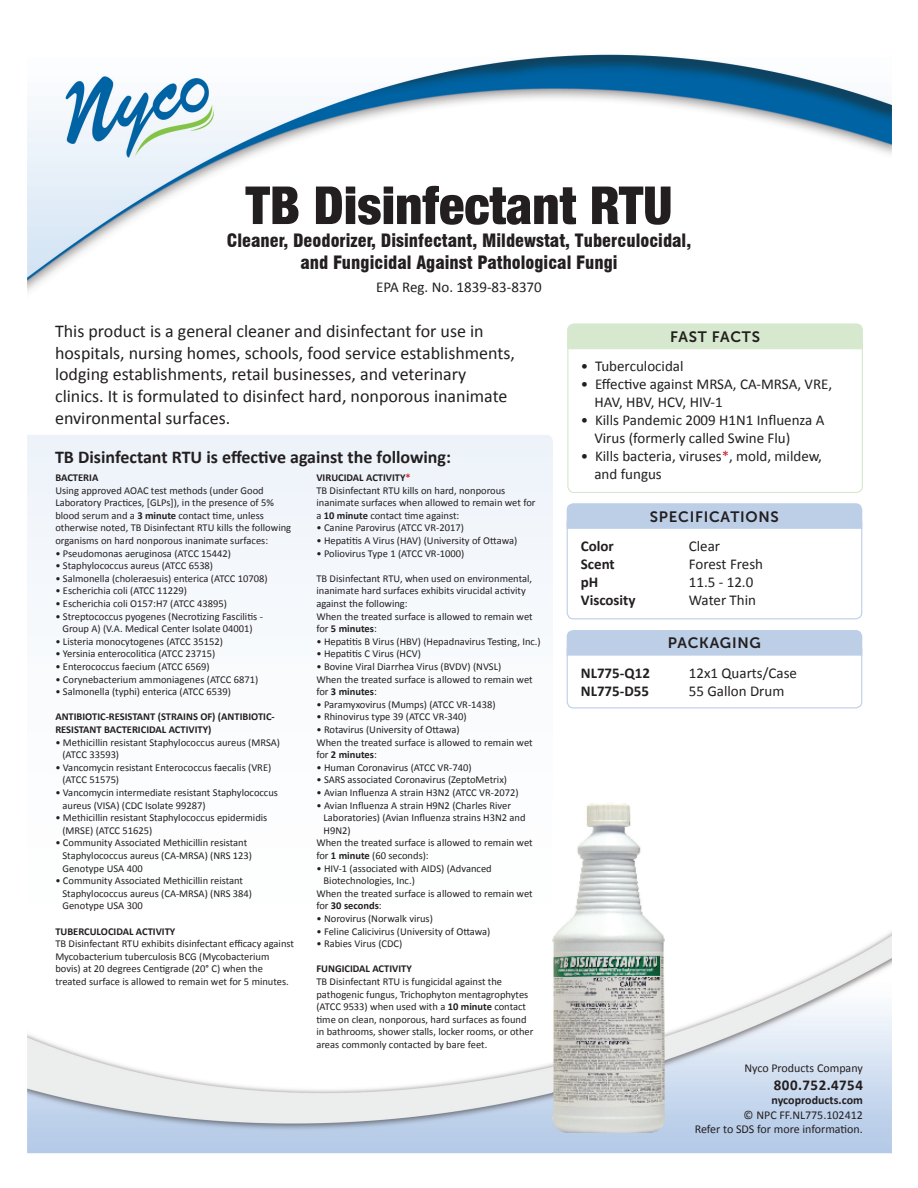
<style>
.page{position:relative;width:918px;height:1188px;background:#fff}
.page>*{position:absolute;margin:0;border:0;box-sizing:border-box;transform-origin:0 0}
.t1{font:900 condensed 52.5px "Helvetica Neue LT Com";color:#231f20}
.t2{font:18px/21.6px "Calibri";color:#231f20}
.t3{font:900 condensed 18px/21.6px "Swiss 721 BT";color:#231f20;text-align:center}
.t4{font:700 18px "Calibri";color:#231f20}
.t5{font:15px/18px "Calibri";color:#231f20}
.t6{font:700 15px "Calibri";color:#231f20}
.t7{font:15px "Museo Sans 700";letter-spacing:.05em;color:#231f20}
.t8{font:700 15px "Calibri";letter-spacing:.03em;color:#231f20}
.t9{font:12px/14.4px "Calibri";color:#231f20;text-align:right}
.t10{font:700 12px "Calibri";color:#231f20}
.t11{font:10.5px/12.6px "Calibri";color:#231f20}
.t12{font:700 10.5px/12.6px "Calibri";color:#231f20}
.s1{font-weight:700}
.s2{font-weight:700;color:#d1232a}
.s3{font-weight:400}
.s4{color:#d1232a}
</style>
<div class="page">
<img style="left:27px;top:54px;width:865px;height:1099px">
<svg style="left:27px;top:435px;width:526px;height:582px"></svg>
<img style="left:553px;top:803px;width:112px;height:330px">
<div style="left:567px;top:324px;width:296px;height:169px;border:1px solid #d6e8cd;border-radius:6px"></div>
<div style="left:567px;top:516px;width:295px;height:103px;border:1px solid #bccfe7;border-radius:6px"></div>
<div style="left:567px;top:643px;width:295px;height:65px;border:1px solid #bccfe7;border-radius:6px"></div>
<div style="left:567px;top:630px;width:295px;height:26px;background:#bccfe7"></div>
<svg style="left:567px;top:503px;width:295px;height:26px;background:#bdcfe7"></svg>
<div style="left:567px;top:324px;width:296px;height:25px;background:#d6e8cd"></div>
<h1 class="t1" style="left:246px;top:174px;width:428px">TB Disinfectant RTU</h1>
<h2 class="t3" style="left:227px;top:230px;width:466px">Cleaner, Deodorizer, Disinfectant, Mildewstat, Tuberculocidal, and Fungicidal Against Pathological Fungi</h2>
<h3 class="t5" style="left:376px;top:278px;width:167px">EPA Reg. No. 1839-83-8370</h3>
<p class="t2" style="left:55px;top:320px;width:462px">This product is a general cleaner and disinfectant for use in hospitals, nursing homes, schools, food service establishments, lodging establishments, retail businesses, and veterinary clinics. It is formulated to disinfect hard, nonporous inanimate environmental surfaces.</p>
<h2 class="t4" style="left:55px;top:446px;width:398px">TB Disinfectant RTU is effective against the following:</h2>
<p class="t12" style="left:55px;top:471px;width:45px">BACTERIA</p>
<p class="t11" style="left:55px;top:484px;width:237px">Using approved AOAC test methods (under Good Laboratory Practices, [GLPs]), in the presence of 5% blood serum and a <span class="s1">3 minute</span> contact time, unless otherwise noted, TB Disinfectant RTU kills the following organisms on hard nonporous inanimate surfaces:</p>
<p class="t11" style="left:55px;top:547px;width:177px">• Pseudomonas aeruginosa (ATCC 15442)</p>
<p class="t11" style="left:55px;top:559px;width:159px">• Staphylococcus aureus (ATCC 6538)</p>
<p class="t11" style="left:55px;top:572px;width:214px">• Salmonella (choleraesuis) enterica (ATCC 10708)</p>
<p class="t11" style="left:55px;top:585px;width:133px">• Escherichia coli (ATCC 11229)</p>
<p class="t11" style="left:55px;top:597px;width:173px">• Escherichia coli O157:H7 (ATCC 43895)</p>
<p class="t11" style="left:55px;top:610px;width:209px;text-align:center">• Streptococcus pyogenes (Necrotizing Fascilitis -<br>Group A) (V.A. Medical Center Isolate 04001)</p>
<p class="t11" style="left:55px;top:635px;width:169px">• Listeria monocytogenes (ATCC 35152)</p>
<p class="t11" style="left:55px;top:648px;width:161px">• Yersinia enterocolitica (ATCC 23715)</p>
<p class="t11" style="left:55px;top:660px;width:156px">• Enterococcus faecium (ATCC 6569)</p>
<p class="t11" style="left:55px;top:673px;width:204px">• Corynebacterium ammoniagenes (ATCC 6871)</p>
<p class="t11" style="left:55px;top:685px;width:177px">• Salmonella (typhi) enterica (ATCC 6539)</p>
<p class="t12" style="left:55px;top:711px;width:221px">ANTIBIOTIC-RESISTANT (STRAINS OF) (ANTIBIOTIC-<br>RESISTANT BACTERICIDAL ACTIVITY)</p>
<p class="t11" style="left:62px;top:736px;width:219px;text-indent:-7px">• Methicillin resistant Staphylococcus aureus (MRSA) (ATCC 33593)</p>
<p class="t11" style="left:62px;top:761px;width:210px;text-indent:-7px">• Vancomycin resistant Enterococcus faecalis (VRE) (ATCC 51575)</p>
<p class="t11" style="left:62px;top:786px;width:217px;text-indent:-7px">• Vancomycin intermediate resistant Staphylococcus aureus (VISA) (CDC Isolate 99287)</p>
<p class="t11" style="left:62px;top:811px;width:206px;text-indent:-7px">• Methicillin resistant Staphylococcus epidermidis (MRSE) (ATCC 51625)</p>
<p class="t11" style="left:62px;top:837px;width:191px;text-indent:-7px">• Community Associated Methicillin resistant<br>Staphylococcus aureus (CA-MRSA) (NRS 123)<br>Genotype USA 400</p>
<p class="t11" style="left:62px;top:874px;width:191px;text-indent:-7px">• Community Associated Methicillin reistant<br>Staphylococcus aureus (CA-MRSA) (NRS 384)<br>Genotype USA 300</p>
<p class="t12" style="left:55px;top:925px;width:122px">TUBERCULOCIDAL ACTIVITY</p>
<p class="t11" style="left:55px;top:937px;width:240px">TB Disinfectant RTU exhibits disinfectant efficacy against Mycobacterium tuberculosis BCG (Mycobacterium bovis) at 20 degrees Centigrade (20° C) when the treated surface is allowed to remain wet for 5 minutes.</p>
<p class="t11" style="left:316px;top:471px;width:221px"><span class="s1">VIRUCIDAL ACTIVITY</span><span class="s2">*<br></span>TB Disinfectant RTU kills on hard, nonporous inanimate surfaces when allowed to remain wet for a <span class="s1">10 minute</span> contact time against:</p>
<p class="t11" style="left:316px;top:522px;width:149px">• Canine Parovirus (ATCC VR-2017)</p>
<p class="t11" style="left:316px;top:534px;width:202px">• Hepatitis A Virus (HAV) (University of Ottawa)</p>
<p class="t11" style="left:316px;top:547px;width:149px">• Poliovirus Type 1 (ATCC VR-1000)</p>
<p class="t11" style="left:316px;top:572px;width:218px">TB Disinfectant RTU, when used on environmental, inanimate hard surfaces exhibits virucidal activity against the following:<br>When the treated surface is allowed to remain wet for <span class="s1">5 minutes</span>:</p>
<p class="t11" style="left:316px;top:635px;width:226px">• Hepatitis B Virus (HBV) (Hepadnavirus Testing, Inc.)</p>
<p class="t11" style="left:316px;top:648px;width:106px">• Hepatitis C Virus (HCV)</p>
<p class="t11" style="left:316px;top:660px;width:218px">• Bovine Viral Diarrhea Virus (BVDV) (NVSL)<br>When the treated surface is allowed to remain wet for <span class="s1">3 minutes</span>:</p>
<p class="t11" style="left:316px;top:698px;width:181px">• Paramyxovirus (Mumps) (ATCC VR-1438)</p>
<p class="t11" style="left:316px;top:711px;width:152px">• Rhinovirus type 39 (ATCC VR-340)</p>
<p class="t11" style="left:316px;top:723px;width:218px">• Rotavirus (University of Ottawa)<br>When the treated surface is allowed to remain wet for <span class="s1">2 minutes</span>:</p>
<p class="t11" style="left:316px;top:761px;width:157px">• Human Coronavirus (ATCC VR-740)</p>
<p class="t11" style="left:316px;top:774px;width:192px">• SARS associated Coronavirus (ZeptoMetrix)</p>
<p class="t11" style="left:316px;top:786px;width:204px">• Avian Influenza A strain H3N2 (ATCC VR-2072)</p>
<p class="t11" style="left:316px;top:799px;width:196px">• Avian Influenza A strain H9N2 (Charles River</p>
<p class="t11" style="left:324px;top:811px;width:203px">Laboratories) (Avian Influenza strains H3N2 and</p>
<p class="t11" style="left:324px;top:824px;width:29px">H9N2)</p>
<p class="t11" style="left:316px;top:837px;width:218px">When the treated surface is allowed to remain wet</p>
<p class="t11" style="left:316px;top:849px;width:114px">for <span class="s1">1 minute</span> (60 seconds):</p>
<p class="t11" style="left:316px;top:862px;width:177px">• HIV-1 (associated with AIDS) (Advanced</p>
<p class="t11" style="left:324px;top:874px;width:93px">Biotechnologies, Inc.)</p>
<p class="t11" style="left:316px;top:887px;width:218px">When the treated surface is allowed to remain wet</p>
<p class="t12" style="left:316px;top:900px;width:67px"><span class="s3">for</span> 30 seconds<span class="s3">:</span></p>
<p class="t11" style="left:316px;top:912px;width:118px">• Norovirus (Norwalk virus)</p>
<p class="t11" style="left:316px;top:925px;width:176px">• Feline Calicivirus (University of Ottawa)</p>
<p class="t11" style="left:316px;top:937px;width:87px">• Rabies Virus (CDC)</p>
<p class="t12" style="left:316px;top:963px;width:97px">FUNGICIDAL ACTIVITY</p>
<p class="t11" style="left:316px;top:975px;width:219px">TB Disinfectant RTU is fungicidal against the pathogenic fungus, Trichophyton mentagrophytes (ATCC 9533) when used with a <span class="s1">10 minute</span> contact time on clean, nonporous, hard surfaces as found in bathrooms, shower stalls, locker rooms, or other areas commonly contacted by bare feet.</p>
<h3 class="t7" style="left:670px;top:329px;width:92px">FAST FACTS</h3>
<h3 class="t5" style="left:581px;top:357px;width:104px">• Tuberculocidal</h3>
<h3 class="t5" style="left:594px;top:375px;width:240px;text-indent:-14px">• Effective against MRSA, CA-MRSA, VRE,<br>HAV, HBV, HCV, HIV-1</h3>
<h3 class="t5" style="left:594px;top:411px;width:232px;text-indent:-14px">• Kills Pandemic 2009 H1N1 Influenza A<br>Virus (formerly called Swine Flu)</h3>
<h3 class="t5" style="left:594px;top:447px;width:229px;text-indent:-14px">• Kills bacteria, viruses<span class="s4">*</span>, mold, mildew, and fungus</h3>
<h3 class="t7" style="left:650px;top:508px;width:131px">SPECIFICATIONS</h3>
<h3 class="t6" style="left:581px;top:536px;width:35px">Color</h3>
<h3 class="t5" style="left:689px;top:537px;width:33px">Clear</h3>
<h3 class="t6" style="left:581px;top:554px;width:36px">Scent</h3>
<h3 class="t5" style="left:689px;top:555px;width:76px">Forest Fresh</h3>
<h3 class="t6" style="left:581px;top:572px;width:19px">pH</h3>
<h3 class="t5" style="left:689px;top:573px;width:66px">11.5 - 12.0</h3>
<h3 class="t6" style="left:581px;top:590px;width:56px">Viscosity</h3>
<h3 class="t5" style="left:689px;top:591px;width:69px">Water Thin</h3>
<h3 class="t7" style="left:668px;top:635px;width:95px">PACKAGING</h3>
<h3 class="t6" style="left:581px;top:663px;width:71px">NL775-Q12</h3>
<h3 class="t5" style="left:689px;top:664px;width:110px">12x1 Quarts/Case</h3>
<h3 class="t6" style="left:581px;top:681px;width:70px">NL775-D55</h3>
<h3 class="t5" style="left:689px;top:682px;width:97px">55 Gallon Drum</h3>
<p class="t9" style="left:744px;top:1061px;width:120px">Nyco Products Company</p>
<h3 class="t8" style="left:774px;top:1075px;width:91px">800.752.4754</h3>
<p class="t10" style="left:772px;top:1092px;width:93px">nycoproducts.com</p>
<p class="t9" style="left:695px;top:1107px;width:170px">© NPC FF.NL775.102412<br>Refer to SDS for more information.</p>
</div>
